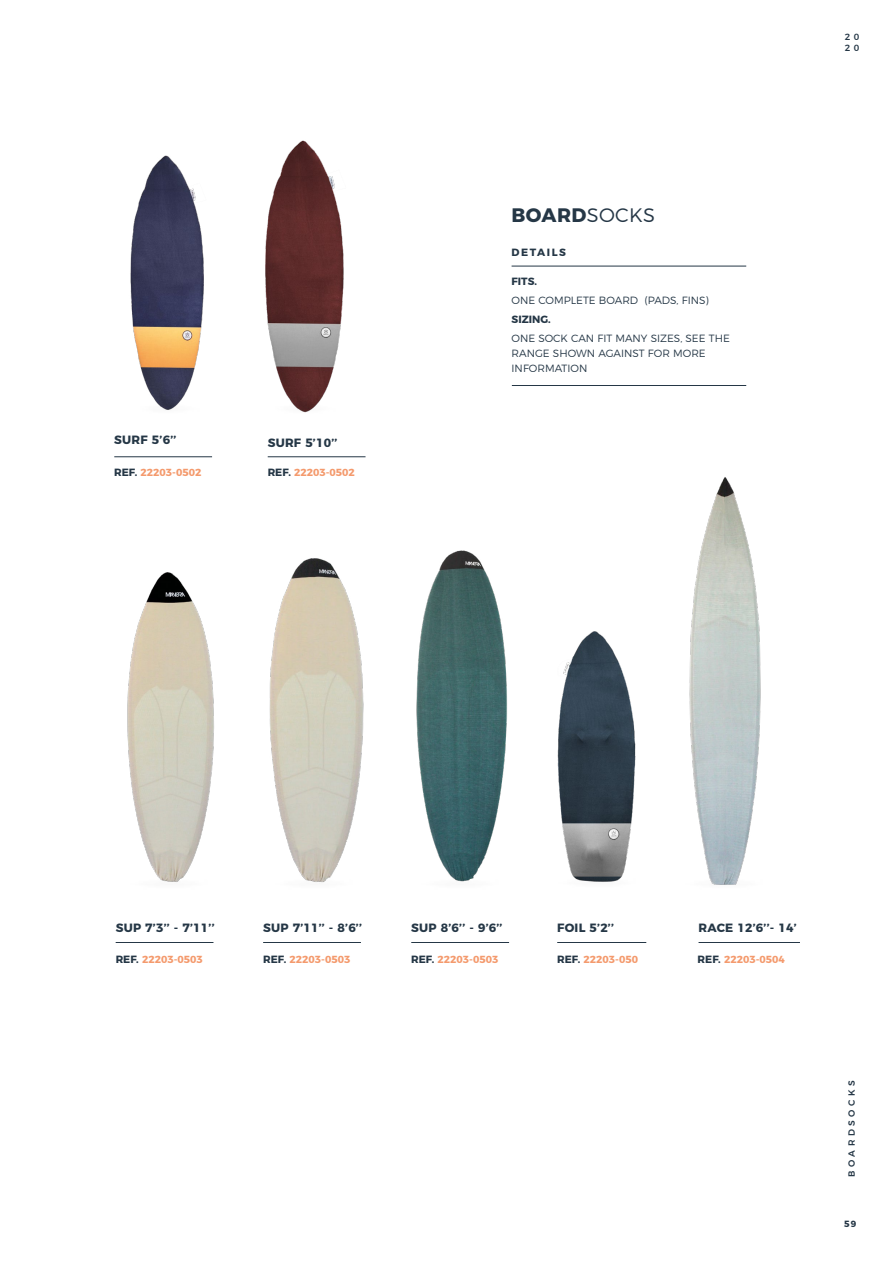
<style>
.page{position:relative;width:893px;height:1263px;background:#fff}
.page>*{position:absolute;margin:0;border:0;box-sizing:border-box;transform-origin:0 0}
.t1{font:700 19.5px "Montserrat";letter-spacing:.02em;color:#253746}
.t2{font:700 12px "Montserrat";letter-spacing:.02em;color:#253746}
.t3{font:300 10.5px/15px "Montserrat";color:#253746}
.t4{font:700 10.5px "Montserrat";color:#253746}
.t5{font:700 10.5px "Montserrat";letter-spacing:.15em;color:#253746}
.t6{font:700 10.2px "Montserrat";color:#f49a6d}
.t7{font:500 9px/10.5px "Montserrat";letter-spacing:.39em;color:#253746}
.t8{font:700 9px "Montserrat";color:#253746}
.s1{font-size:10.5px;color:#253746}
.s2{font-weight:300}
</style>
<div class="page">
<img style="left:130px;top:155px;width:74px;height:246px">
<svg style="left:132px;top:401px;width:73px;height:15px"></svg>
<img style="left:265px;top:140px;width:79px;height:262px">
<svg style="left:267px;top:401px;width:73px;height:15px"></svg>
<img style="left:269px;top:558px;width:95px;height:318px">
<svg style="left:267px;top:876px;width:95px;height:16px"></svg>
<img style="left:127px;top:572px;width:87px;height:304px">
<svg style="left:122px;top:876px;width:94px;height:15px"></svg>
<hr style="left:114px;top:456px;width:98px;height:1px;background:#253746">
<hr style="left:116px;top:942px;width:97px;height:1px;background:#253746">
<hr style="left:268px;top:456px;width:97px;height:1px;background:#253746">
<hr style="left:263px;top:942px;width:98px;height:1px;background:#253746">
<img style="left:416px;top:550px;width:91px;height:326px">
<svg style="left:413px;top:876px;width:95px;height:15px"></svg>
<hr style="left:411px;top:942px;width:98px;height:1px;background:#253746">
<img style="left:689px;top:477px;width:72px;height:399px">
<svg style="left:677px;top:876px;width:95px;height:15px"></svg>
<hr style="left:698px;top:942px;width:102px;height:1px;background:#253746">
<img style="left:557px;top:631px;width:79px;height:244px">
<svg style="left:550px;top:874px;width:95px;height:16px"></svg>
<hr style="left:557px;top:942px;width:89px;height:1px;background:#253746">
<hr style="left:512px;top:266px;width:234px;height:1px;background:#253746">
<hr style="left:512px;top:385px;width:234px;height:1px;background:#253746">
<p class="t2" style="left:114px;top:430px;width:64px">SURF 5’6’’</p>
<p class="t6" style="left:114px;top:464px;width:89px"><span class="s1">REF.</span> 22203-0502</p>
<p class="t6" style="left:268px;top:464px;width:89px"><span class="s1">REF.</span> 22203-0502</p>
<p class="t2" style="left:268px;top:432px;width:71px">SURF 5’10’’</p>
<h1 class="t1" style="left:512px;top:199px;width:145px">BOARD<span class="s2">SOCKS</span></h1>
<p class="t5" style="left:512px;top:244px;width:56px">DETAILS</p>
<p class="t4" style="left:512px;top:272px;width:27px">FITS.</p>
<p class="t3" style="left:512px;top:292px;width:199px">ONE COMPLETE BOARD (PADS, FINS)</p>
<p class="t4" style="left:512px;top:311px;width:41px">SIZING.</p>
<p class="t3" style="left:512px;top:330px;width:220px">ONE SOCK CAN FIT MANY SIZES, SEE THE<br>RANGE SHOWN AGAINST FOR MORE<br>INFORMATION</p>
<p class="t7" style="left:845px;top:31px;width:16px">2 0<br>2 0</p>
<p class="t2" style="left:116px;top:918px;width:100px">SUP 7’3’’ - 7’11’’</p>
<p class="t2" style="left:557px;top:918px;width:58px">FOIL 5’2’’</p>
<p class="t2" style="left:263px;top:918px;width:100px">SUP 7’11’’ - 8’6’’</p>
<p class="t2" style="left:411px;top:918px;width:93px">SUP 8’6’’ - 9’6’’</p>
<p class="t2" style="left:698px;top:918px;width:100px">RACE 12’6’’- 14’</p>
<p class="t6" style="left:116px;top:951px;width:89px"><span class="s1">REF.</span> 22203-0503</p>
<p class="t6" style="left:263px;top:951px;width:89px"><span class="s1">REF.</span> 22203-0503</p>
<p class="t6" style="left:411px;top:951px;width:89px"><span class="s1">REF.</span> 22203-0503</p>
<p class="t6" style="left:557px;top:951px;width:82px"><span class="s1">REF.</span> 22203-050</p>
<p class="t6" style="left:698px;top:951px;width:89px"><span class="s1">REF.</span> 22203-0504</p>
<p class="t7" style="left:846px;top:1177px;width:98px;rotate:-90deg">BOARDSOCKS</p>
<p class="t8" style="left:844px;top:1216px;width:14px">59</p>
</div>
